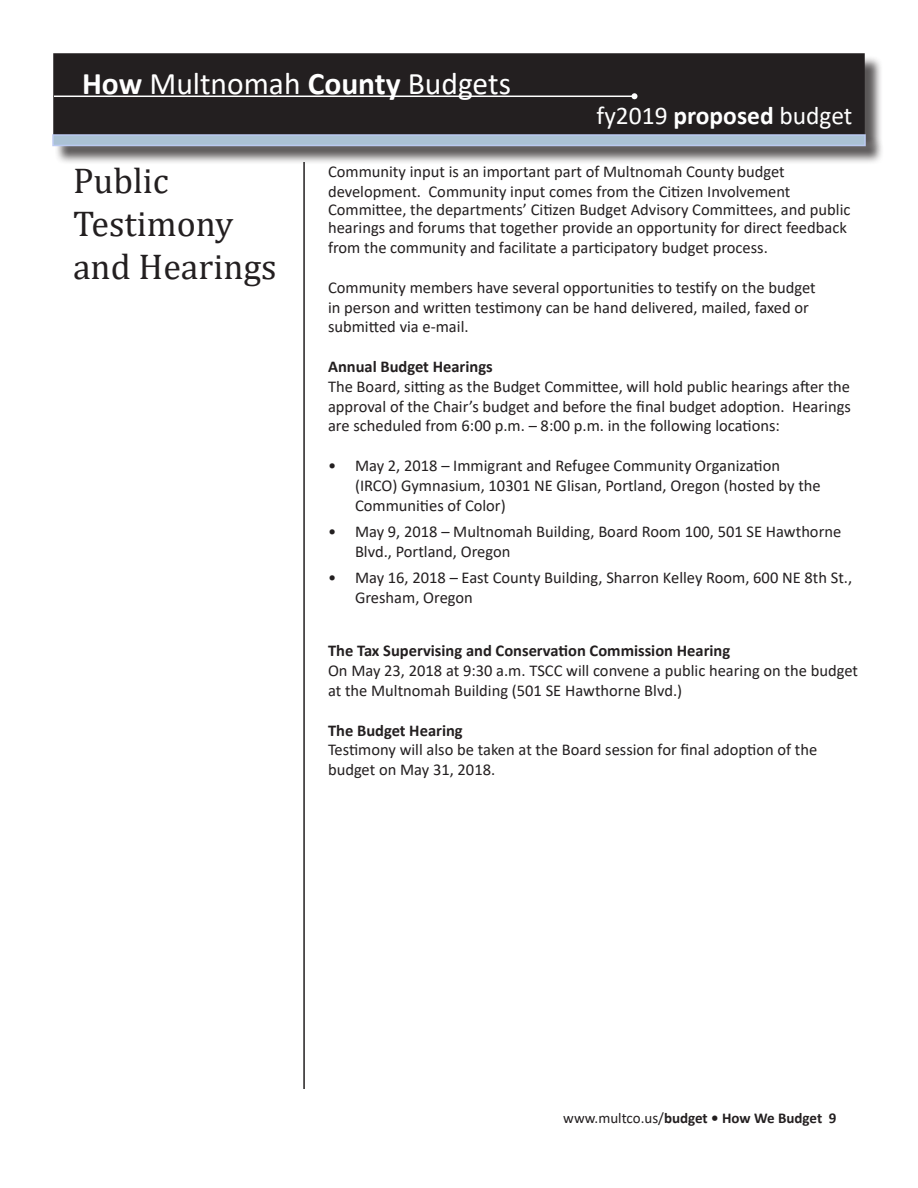
<style>
.page{position:relative;width:918px;height:1188px;background:#fff}
.page>*{position:absolute;margin:0;border:0;box-sizing:border-box;transform-origin:0 0}
.Headers_for_TOC{font:36px/43.2px "Cambria";color:#231f20}
.t1{font:31.5px "Calibri";color:#fff}
.t2{font:25.5px "Calibri";color:#fff}
.List_Bullet{font:16.5px/19.8px "Calibri";color:#231f20}
.t3{font:700 16.5px "Calibri";color:#231f20}
.t4{font:700 15px "Calibri";color:#231f20}
.s1{font-weight:700}
.s2{font-weight:400}
</style>
<div class="page">
<hr style="left:303px;top:162px;width:2px;height:927px;background:#231f20">
<div style="left:54px;top:54px;width:810px;height:80px;background:#231f20"></div>
<div style="left:53px;top:53px;width:812px;height:82px;border:2px solid #231f20"></div>
<hr style="left:54px;top:96px;width:580px;height:1px;background:#fff">
<svg style="left:632px;top:93px;width:6px;height:6px"></svg>
<div style="left:55px;top:137px;width:830px;height:28px;background:#231f20;opacity:.75"></div>
<div style="left:52px;top:134px;width:814px;height:12px;background:#abc2d5;border:2px solid #bbcaf1"></div>
<h2 class="t1" style="left:82px;top:61px;width:430px"><span class="s1">How</span> Multnomah <span class="s1">County</span> Budgets</h2>
<h3 class="t2" style="left:597px;top:98px;width:257px">fy2019 <span class="s1">proposed</span> budget</h3>
<p class="Headers_for_TOC" style="left:73px;top:159px;width:205px">Public<br>Testimony and Hearings</p>
<p class="List_Bullet" style="left:328px;top:162px;width:464px">Community input is an important part of Multnomah County budget development. Community input comes from the Citizen Involvement</p>
<p class="List_Bullet" style="left:328px;top:200px;width:524px;line-height:18px">Committee, the departments’ Citizen Budget Advisory Committees, and public hearings and forums that together provide an opportunity for direct feedback</p>
<p class="List_Bullet" style="left:328px;top:237px;width:441px">from the community and facilitate a participatory budget process.</p>
<p class="List_Bullet" style="left:328px;top:277px;width:489px">Community members have several opportunities to testify on the budget in person and written testimony can be hand delivered, mailed, faxed or submitted via e-mail.</p>
<p class="t3" style="left:328px;top:355px;width:166px">Annual Budget Hearings</p>
<p class="List_Bullet" style="left:328px;top:376px;width:524px;text-align:justify">The Board, sitting as the Budget Committee, will hold public hearings after the approval of the Chair’s budget and before the final budget adoption. Hearings are scheduled from 6:00 p.m. – 8:00 p.m. in the following locations:</p>
<p class="List_Bullet" style="left:355px;top:455px;width:467px;text-indent:-27px">• May 2, 2018 – Immigrant and Refugee Community Organization (IRCO) Gymnasium, 10301 NE Glisan, Portland, Oregon (hosted by the<br>Communities of Color)</p>
<p class="List_Bullet" style="left:355px;top:521px;width:488px;text-indent:-27px">• May 9, 2018 – Multnomah Building, Board Room 100, 501 SE Hawthorne<br>Blvd., Portland, Oregon</p>
<p class="List_Bullet" style="left:355px;top:568px;width:499px;text-indent:-27px">• May 16, 2018 – East County Building, Sharron Kelley Room, 600 NE 8th St.,<br>Gresham, Oregon</p>
<p class="t3" style="left:328px;top:639px;width:404px">The Tax Supervising and Conservation Commission Hearing</p>
<p class="List_Bullet" style="left:328px;top:660px;width:532px">On May 23, 2018 at 9:30 a.m. TSCC will convene a public hearing on the budget at the Multnomah Building (501 SE Hawthorne Blvd.)</p>
<p class="t3" style="left:328px;top:718px;width:136px">The Budget Hearing</p>
<p class="List_Bullet" style="left:328px;top:740px;width:491px">Testimony will also be taken at the Board session for final adoption of the budget on May 31, 2018.</p>
<p class="t4" style="left:563px;top:1107px;width:275px"><span class="s2">www.multco.us/</span>budget • How We Budget 9</p>
</div>
